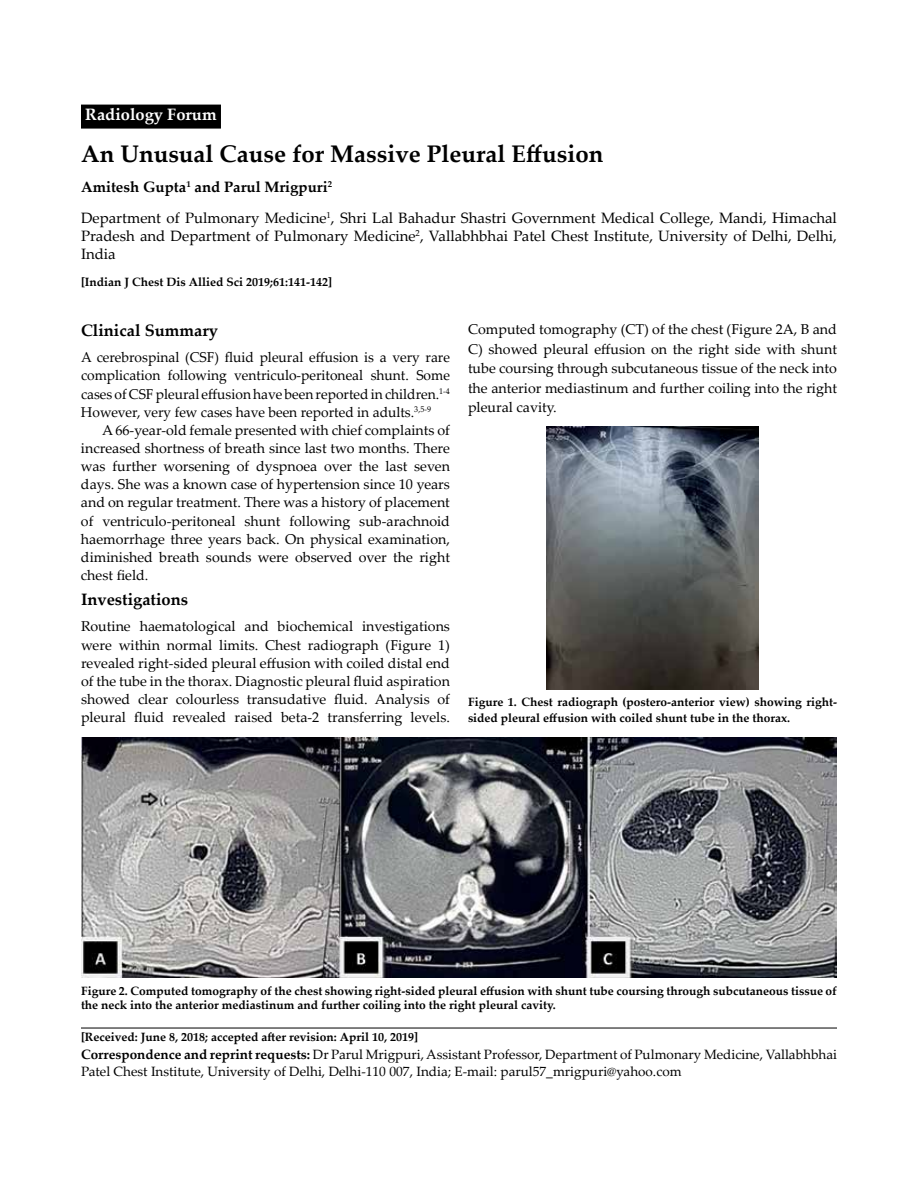
<style>
.page{position:relative;width:918px;height:1188px;background:#fff}
.page>*{position:absolute;margin:0;border:0;box-sizing:border-box;transform-origin:0 0}
.t1{font:700 24px "Palatino Linotype";color:#000}
.t2{font:700 16.5px "Palatino Linotype";color:#000}
.t3{font:700 16.5px "Palatino Linotype";color:#fff}
.t4{font:15px/30.8px "Palatino Linotype";color:#000}
.t5{font:14.25px/18.1px "Palatino Linotype";color:#000;text-align:justify}
.t6{font:13.5px/16.2px "Palatino Linotype";color:#000}
.t7{font:700 12px/16.6px "Palatino Linotype";color:#000}
.s1{font-weight:700}
</style>
<div class="page">
<div style="left:81px;top:105px;width:140px;height:24px;background:#000"></div>
<hr style="left:81px;top:1028px;width:756px;height:1px;background:#000">
<img style="left:547px;top:426px;width:211px;height:263px">
<img style="left:81px;top:737px;width:756px;height:241px">
<p class="t3" style="left:85px;top:103px;width:133px">Radiology Forum</p>
<h1 class="t1" style="left:81px;top:136px;width:524px">An Unusual Cause for Massive Pleural Effusion</h1>
<p class="t4" style="left:81px;top:171px;width:757px"><span class="s1">Amitesh Gupta</span><sup>1</sup> <span class="s1">and Parul Mrigpuri</span><sup>2<br></sup>Department of Pulmonary Medicine<sup>1</sup>, Shri Lal Bahadur Shastri Government Medical College, Mandi, Himachal</p>
<p class="t4" style="left:81px;top:226px;width:757px;line-height:18px">Pradesh and Department of Pulmonary Medicine<sup>2</sup>, Vallabhbhai Patel Chest Institute, University of Delhi, Delhi,<br>India</p>
<p class="t7" style="left:81px;top:273px;width:253px">[Indian J Chest Dis Allied Sci 2019;61:141-142]</p>
<p class="t2" style="left:81px;top:318px;width:139px">Clinical Summary</p>
<p class="t5" style="left:81px;top:348px;width:371px">A cerebrospinal (CSF) fluid pleural effusion is a very rare complication following ventriculo-peritoneal shunt. Some cases of CSF pleural effusion have been reported in children.<sup>1-4<br></sup>However, very few cases have been reported in adults.<sup>3,5-9</sup></p>
<p class="t5" style="left:81px;top:420px;width:371px;text-indent:21px">A 66-year-old female presented with chief complaints of increased shortness of breath since last two months. There was further worsening of dyspnoea over the last seven days. She was a known case of hypertension since 10 years and on regular treatment. There was a history of placement of ventriculo-peritoneal shunt following sub-arachnoid haemorrhage three years back. On physical examination, diminished breath sounds were observed over the right chest field.</p>
<p class="t2" style="left:81px;top:588px;width:109px">Investigations</p>
<p class="t5" style="left:81px;top:617px;width:371px">Routine haematological and biochemical investigations were within normal limits. Chest radiograph (Figure 1) revealed right-sided pleural effusion with coiled distal end of the tube in the thorax. Diagnostic pleural fluid aspiration showed clear colourless transudative fluid. Analysis of pleural fluid revealed raised beta-2 transferring levels.</p>
<p class="t5" style="left:468px;top:319px;width:371px;line-height:19.5px">Computed tomography (CT) of the chest (Figure 2A, B and C) showed pleural effusion on the right side with shunt tube coursing through subcutaneous tissue of the neck into the anterior mediastinum and further coiling into the right pleural cavity.</p>
<p class="t7" style="left:468px;top:693px;width:371px">Figure 1. Chest radiograph (postero-anterior view) showing right&shy;sided pleural effusion with coiled shunt tube in the thorax.</p>
<p class="t7" style="left:81px;top:983px;width:757px;line-height:14.4px">Figure 2. Computed tomography of the chest showing right-sided pleural effusion with shunt tube coursing through subcutaneous tissue of the neck into the anterior mediastinum and further coiling into the right pleural cavity.</p>
<p class="t7" style="left:81px;top:1028px;width:338px">[Received: June 8, 2018; accepted after revision: April 10, 2019]</p>
<p class="t6" style="left:81px;top:1046px;width:758px"><span class="s1">Correspondence and reprint requests:</span> Dr Parul Mrigpuri, Assistant Professor, Department of Pulmonary Medicine, Vallabhbhai<br>Patel Chest Institute, University of Delhi, Delhi-110 007, India; E-mail: parul57_mrigpuri@yahoo.com</p>
</div>
